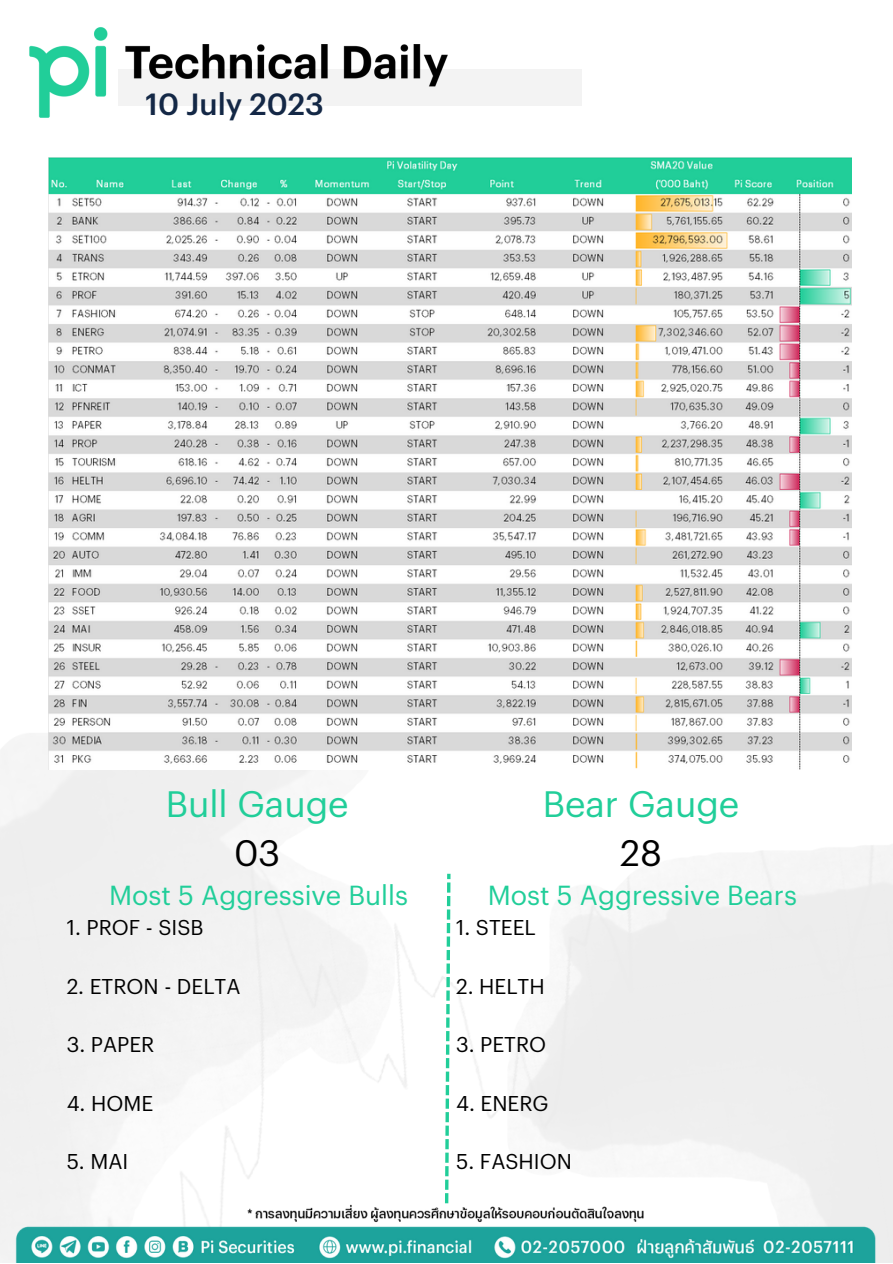
<style>
.page{position:relative;width:893px;height:1264px;background:#fff}
.page>*{position:absolute;margin:0;border:0;box-sizing:border-box;transform-origin:0 0}
.t1{font:36px "Graphik TH";color:#21ce99}
.t2{font:36px "Graphik TH";color:#000}
.t3{font:500 30px "Graphik TH";color:#142846}
.t4{font:27px "Graphik TH";color:#21ce99}
.t5{font:21px "Graphik TH";color:#000}
</style>
<div class="page">
<img style="left:0;top:711px;width:892px;height:488px">
<svg style="left:445px;top:1139px;width:3px;height:60px"></svg>
<svg style="left:445px;top:1125px;width:4px;height:10px"></svg>
<svg style="left:445px;top:1112px;width:4px;height:10px"></svg>
<svg style="left:445px;top:1098px;width:4px;height:10px"></svg>
<svg style="left:445px;top:1085px;width:4px;height:10px"></svg>
<svg style="left:446px;top:990px;width:3px;height:91px"></svg>
<svg style="left:446px;top:977px;width:4px;height:10px"></svg>
<svg style="left:446px;top:963px;width:4px;height:10px"></svg>
<svg style="left:446px;top:950px;width:4px;height:10px"></svg>
<svg style="left:446px;top:936px;width:4px;height:10px"></svg>
<svg style="left:446px;top:923px;width:4px;height:10px"></svg>
<svg style="left:447px;top:873px;width:3px;height:46px"></svg>
<img style="left:0;top:1199px;width:892px;height:63px">
<div style="left:118px;top:69px;width:463px;height:37px;background:#f3f3f3"></div>
<img style="left:29px;top:27px;width:419px;height:91px">
<img style="left:49px;top:157px;width:802px;height:612px">
<p class="t3" style="left:146px;top:81px;width:180px">10 July 2023</p>
<p class="t1" style="left:166px;top:776px;width:184px">Bull Gauge</p>
<p class="t2" style="left:234px;top:825px;width:48px">03</p>
<p class="t1" style="left:542px;top:776px;width:198px">Bear Gauge</p>
<p class="t2" style="left:620px;top:825px;width:43px">28</p>
<p class="t4" style="left:109px;top:874px;width:300px">Most 5 Aggressive Bulls</p>
<p class="t5" style="left:67px;top:911px;width:138px">1. PROF - SISB</p>
<p class="t4" style="left:488px;top:874px;width:310px">Most 5 Aggressive Bears</p>
<p class="t5" style="left:456px;top:911px;width:81px">1. STEEL</p>
<p class="t5" style="left:67px;top:970px;width:175px">2. ETRON - DELTA</p>
<p class="t5" style="left:456px;top:970px;width:90px">2. HELTH</p>
<p class="t5" style="left:67px;top:1028px;width:89px">3. PAPER</p>
<p class="t5" style="left:456px;top:1028px;width:92px">3. PETRO</p>
<p class="t5" style="left:67px;top:1087px;width:88px">4. HOME</p>
<p class="t5" style="left:456px;top:1087px;width:94px">4. ENERG</p>
<p class="t5" style="left:67px;top:1145px;width:63px">5. MAI</p>
<p class="t5" style="left:456px;top:1145px;width:117px">5. FASHION</p>
</div>
